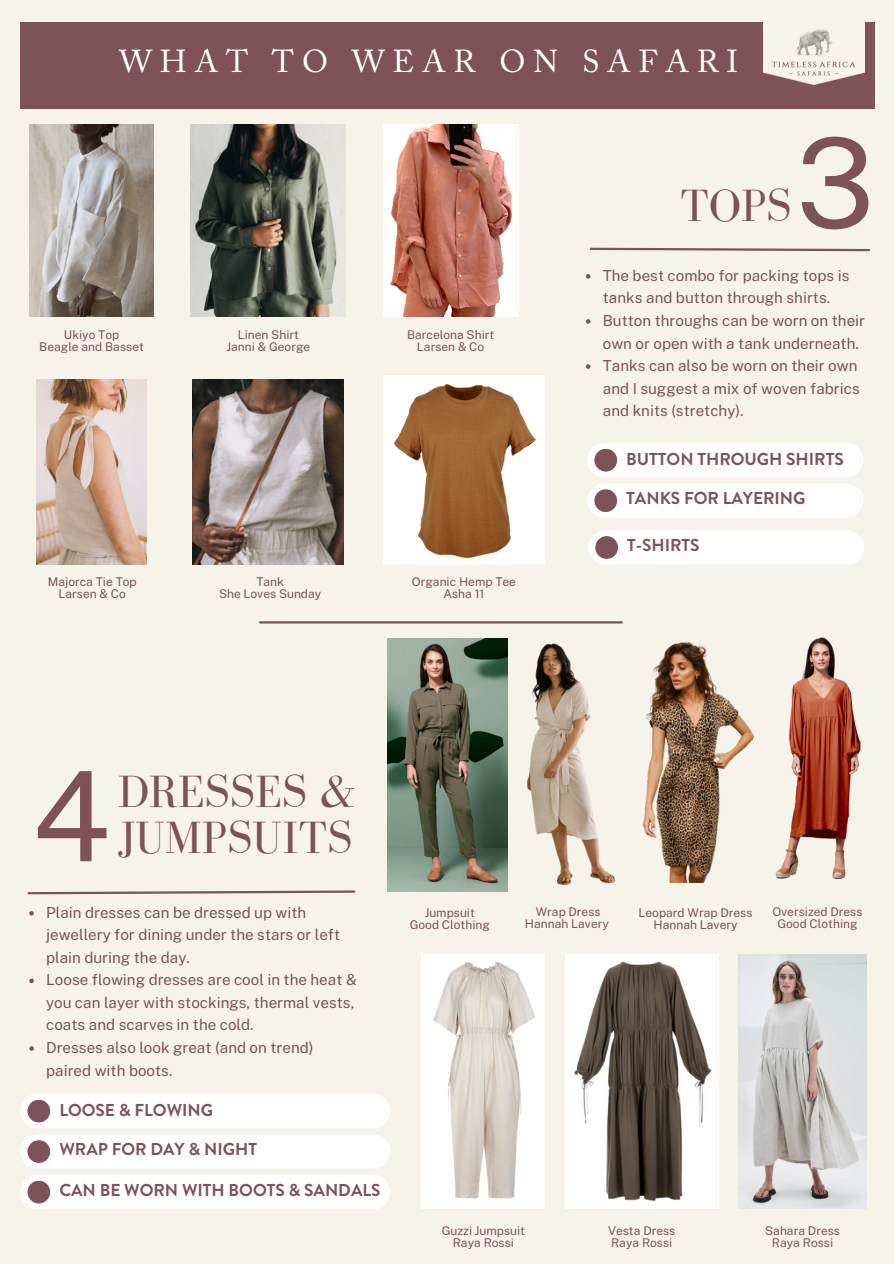
<style>
.page{position:relative;width:894px;height:1264px;background:#fff}
.page>*{position:absolute;margin:0;border:0;box-sizing:border-box;transform-origin:0 0}
.t1{font:124.65px "Public Sans";color:#7d5258}
.t2{font:46.5px/46.2px "Bodoni FLF";color:#7d5258}
.t3{font:31.5px "Adobe Caslon Pro";letter-spacing:.25em;color:#fff}
.t4{font:700 17.25px "Brandon Grotesque";color:#7d5258}
.t5{font:15.15px/22.5px "Public Sans";color:#7d5258}
.t6{font:12px "Public Sans";color:#7d5258}
</style>
<div class="page">
<div style="left:0;top:0;width:893px;height:1263px;background:#f6f3eb"></div>
<img style="left:422px;top:954px;width:122px;height:254px">
<img style="left:565px;top:954px;width:153px;height:254px">
<img style="left:738px;top:954px;width:128px;height:254px">
<svg style="left:589px;top:247px;width:282px;height:5px"></svg>
<div style="left:20px;top:23px;width:854px;height:86px;background:#7d5258"></div>
<img style="left:763px;top:23px;width:101px;height:63px">
<svg style="left:27px;top:890px;width:329px;height:5px"></svg>
<hr style="left:260px;top:621px;width:361px;height:2px;background:#7d5258">
<img style="left:775px;top:637px;width:86px;height:242px">
<img style="left:526px;top:643px;width:90px;height:243px">
<img style="left:642px;top:642px;width:112px;height:240px">
<img style="left:30px;top:124px;width:124px;height:193px">
<img style="left:192px;top:379px;width:151px;height:185px">
<img style="left:388px;top:639px;width:119px;height:252px">
<img style="left:191px;top:124px;width:154px;height:193px">
<img style="left:383px;top:124px;width:135px;height:193px">
<img style="left:36px;top:379px;width:111px;height:185px">
<img style="left:383px;top:375px;width:161px;height:189px">
<div style="left:20px;top:1094px;width:370px;height:34px;background:#fff"></div>
<div style="left:20px;top:1134px;width:370px;height:34px;background:#fff"></div>
<div style="left:20px;top:1175px;width:370px;height:34px;background:#fff"></div>
<div style="left:27px;top:1099px;width:23px;height:23px;background:#7d5258;border-radius:50%"></div>
<div style="left:27px;top:1140px;width:23px;height:22px;background:#7d5258;border-radius:50%"></div>
<div style="left:27px;top:1180px;width:23px;height:23px;background:#7d5258;border-radius:50%"></div>
<svg style="left:586px;top:274px;width:4px;height:5px"></svg>
<svg style="left:586px;top:319px;width:4px;height:5px"></svg>
<svg style="left:586px;top:364px;width:4px;height:5px"></svg>
<svg style="left:29px;top:911px;width:5px;height:4px"></svg>
<svg style="left:29px;top:978px;width:5px;height:5px"></svg>
<svg style="left:29px;top:1046px;width:5px;height:4px"></svg>
<div style="left:587px;top:443px;width:275px;height:34px;background:#fff"></div>
<div style="left:587px;top:484px;width:275px;height:34px;background:#fff"></div>
<div style="left:594px;top:449px;width:23px;height:22px;background:#7d5258;border-radius:50%"></div>
<div style="left:594px;top:489px;width:23px;height:23px;background:#7d5258;border-radius:50%"></div>
<div style="left:588px;top:530px;width:275px;height:34px;background:#fff"></div>
<div style="left:595px;top:536px;width:23px;height:23px;background:#7d5258;border-radius:50%"></div>
<p class="t3" style="left:119px;top:49px;width:620px">WHAT TO WEAR ON SAFARI</p>
<p class="t2" style="left:680px;top:182px;width:113px">TOPS</p>
<p class="t1" style="left:795px;top:110px;width:80px">3</p>
<p class="t6" style="left:64px;top:327px;width:57px">Ukiyo Top</p>
<p class="t6" style="left:39px;top:339px;width:106px">Beagle and Basset</p>
<p class="t6" style="left:238px;top:327px;width:63px">Linen Shirt</p>
<p class="t6" style="left:226px;top:339px;width:85px">Janni &amp; George</p>
<p class="t6" style="left:407px;top:327px;width:89px">Barcelona Shirt</p>
<p class="t6" style="left:417px;top:339px;width:69px">Larsen &amp; Co</p>
<p class="t6" style="left:48px;top:574px;width:90px">Majorca Tie Top</p>
<p class="t6" style="left:59px;top:586px;width:69px">Larsen &amp; Co</p>
<p class="t6" style="left:256px;top:574px;width:29px">Tank</p>
<p class="t6" style="left:219px;top:586px;width:104px">She Loves Sunday</p>
<p class="t6" style="left:412px;top:574px;width:106px">Organic Hemp Tee</p>
<p class="t6" style="left:443px;top:586px;width:42px">Asha 11</p>
<p class="t5" style="left:602px;top:264px;width:248px">The best combo for packing tops is tanks and button through shirts.</p>
<p class="t5" style="left:602px;top:309px;width:264px">Button throughs can be worn on their own or open with a tank underneath.</p>
<p class="t5" style="left:602px;top:354px;width:258px">Tanks can also be worn on their own and I suggest a mix of woven fabrics and knits (stretchy).</p>
<p class="t4" style="left:626px;top:447px;width:219px">BUTTON THROUGH SHIRTS</p>
<p class="t4" style="left:626px;top:486px;width:181px">TANKS FOR LAYERING</p>
<p class="t4" style="left:627px;top:533px;width:74px">T-SHIRTS</p>
<p class="t1" style="left:32px;top:742px;width:80px">4</p>
<p class="t2" style="left:118px;top:768px;width:239px">DRESSES &amp;<br>JUMPSUITS</p>
<p class="t5" style="left:46px;top:901px;width:295px">Plain dresses can be dressed up with jewellery for dining under the stars or left plain during the day.</p>
<p class="t5" style="left:46px;top:968px;width:312px">Loose flowing dresses are cool in the heat &amp; you can layer with stockings, thermal vests, coats and scarves in the cold.</p>
<p class="t5" style="left:46px;top:1036px;width:269px">Dresses also look great (and on trend) paired with boots.</p>
<p class="t4" style="left:59px;top:1097px;width:155px">LOOSE &amp; FLOWING</p>
<p class="t4" style="left:59px;top:1137px;width:199px">WRAP FOR DAY &amp; NIGHT</p>
<p class="t4" style="left:59px;top:1177px;width:322px">CAN BE WORN WITH BOOTS &amp; SANDALS</p>
<p class="t6" style="left:424px;top:905px;width:52px">Jumpsuit</p>
<p class="t6" style="left:409px;top:917px;width:82px">Good Clothing</p>
<p class="t6" style="left:535px;top:904px;width:66px">Wrap Dress</p>
<p class="t6" style="left:524px;top:916px;width:85px">Hannah Lavery</p>
<p class="t6" style="left:638px;top:905px;width:115px">Leopard Wrap Dress</p>
<p class="t6" style="left:653px;top:917px;width:85px">Hannah Lavery</p>
<p class="t6" style="left:772px;top:904px;width:92px">Oversized Dress</p>
<p class="t6" style="left:777px;top:916px;width:82px">Good Clothing</p>
<p class="t6" style="left:441px;top:1223px;width:85px">Guzzi Jumpsuit</p>
<p class="t6" style="left:452px;top:1235px;width:63px">Raya Rossi</p>
<p class="t6" style="left:608px;top:1223px;width:69px">Vesta Dress</p>
<p class="t6" style="left:611px;top:1235px;width:63px">Raya Rossi</p>
<p class="t6" style="left:765px;top:1223px;width:76px">Sahara Dress</p>
<p class="t6" style="left:771px;top:1235px;width:63px">Raya Rossi</p>
</div>
